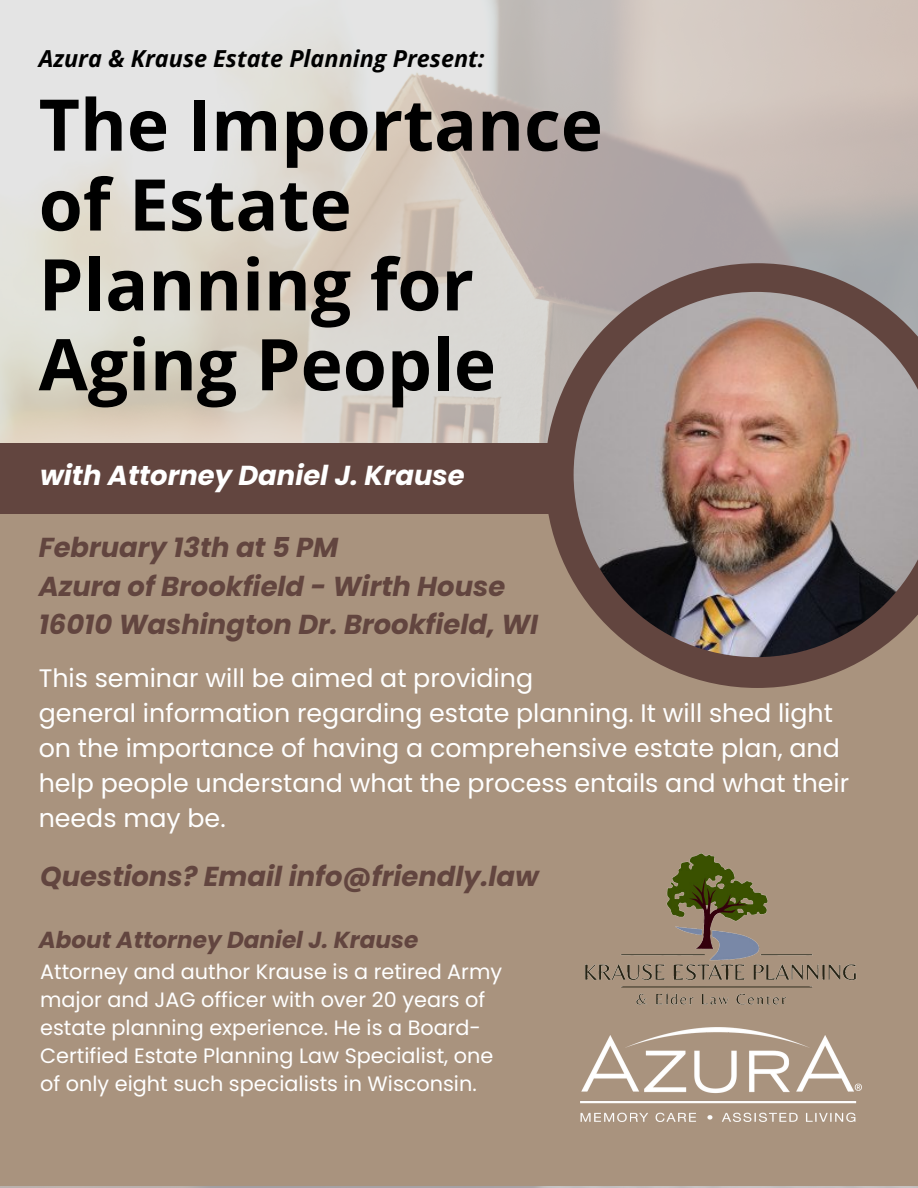
<style>
.page{position:relative;width:918px;height:1188px;background:#fff}
.page>*{position:absolute;margin:0;border:0;box-sizing:border-box;transform-origin:0 0}
.t1{font:700 71.4px/79.8px "Open Sans";color:#000}
.t2{font:italic 700 27.45px "Poppins";color:#62453f}
.t3{font:italic 700 27.45px "Poppins";color:#fff}
.t4{font:25.35px/35px "Poppins";color:#fff}
.t5{font:italic 700 23.4px "Open Sans";color:#000}
.t6{font:italic 700 23.1px "Poppins";color:#62453f}
.t7{font:20.85px/28.2px "Poppins";color:#fff}
</style>
<div class="page">
<img style="left:0;top:0;width:918px;height:1188px">
<div style="left:0;top:475px;width:918px;height:711px;background:#a9937e"></div>
<div style="left:0;top:443px;width:637px;height:70px;background:#62453f"></div>
<svg style="left:545px;top:263px;width:373px;height:425px"></svg>
<img style="left:574px;top:292px;width:344px;height:365px">
<img style="left:585px;top:853px;width:272px;height:152px">
<img style="left:580px;top:1027px;width:282px;height:95px">
<p class="t5" style="left:39px;top:42px;width:447px">Azura &amp; Krause Estate Planning Present:</p>
<p class="t1" style="left:39px;top:83px;width:566px">The Importance of Estate<br>Planning for<br>Aging People</p>
<p class="t3" style="left:40px;top:456px;width:426px">with Attorney Daniel J. Krause</p>
<p class="t2" style="left:39px;top:529px;width:301px">February 13th at 5 PM</p>
<p class="t2" style="left:39px;top:567px;width:468px">Azura of Brookfield - Wirth House</p>
<p class="t2" style="left:39px;top:605px;width:501px">16010 Washington Dr. Brookfield, WI</p>
<p class="t4" style="left:39px;top:661px;width:496px">This seminar will be aimed at providing</p>
<p class="t4" style="left:39px;top:696px;width:812px">general information regarding estate planning. It will shed light on the importance of having a comprehensive estate plan, and help people understand what the process entails and what their needs may be.</p>
<p class="t2" style="left:40px;top:857px;width:500px">Questions? Email info@friendly.law</p>
<p class="t6" style="left:39px;top:923px;width:381px">About Attorney Daniel J. Krause</p>
<p class="t7" style="left:40px;top:957px;width:464px">Attorney and author Krause is a retired Army major and JAG officer with over 20 years of estate planning experience. He is a Board-Certified Estate Planning Law Specialist, one of only eight such specialists in Wisconsin.</p>
</div>
